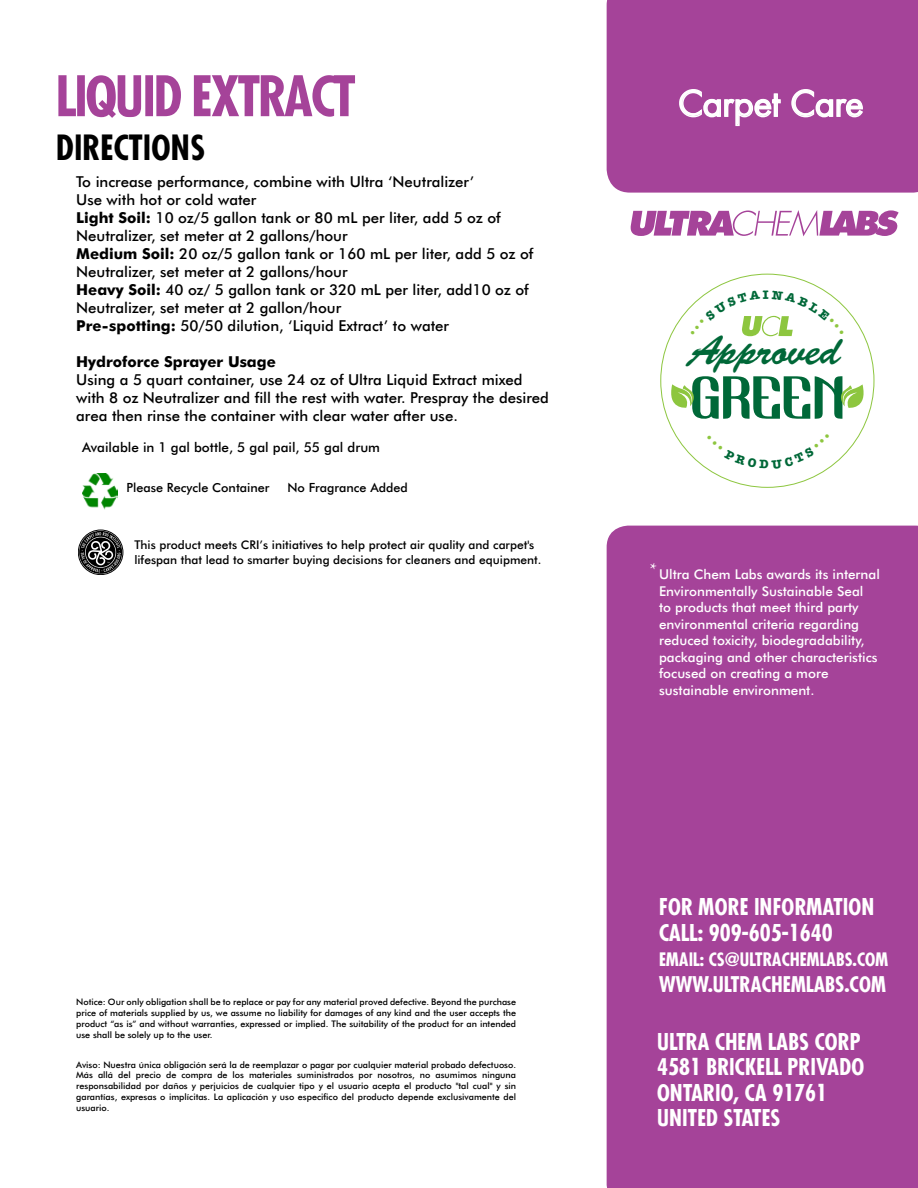
<style>
.page{position:relative;width:918px;height:1188px;background:#fff}
.page>*{position:absolute;margin:0;border:0;box-sizing:border-box;transform-origin:0 0}
.t1{font:700 condensed 54.15px "Futura";letter-spacing:-.04em;color:#a54399}
.t2{font:51.15px "Nudely Regular One Demo Version";letter-spacing:-.01em;color:#006838}
.t3{font:41.7px "Brush Script Std";letter-spacing:-.01em;color:#006838}
.t4{font:39px "Futura";letter-spacing:-.015em;color:#fff}
.t5{font:700 condensed 33.75px "Futura";color:#000}
.t6{font:700 condensed 22.5px/25.5px "Futura";color:#fff}
.t7{font:700 condensed 21px "Futura";color:#fff}
.t8{font:700 condensed 18px "Futura";color:#fff}
.t9{font:18px "Minion Pro";color:#fff}
.t10{font:15px/18px "Futura Md BT Medium";color:#000}
.t11{font:15px "Futura Md BT Bold";color:#000}
.t12{font:13.5px/16.5px "Futura Md BT Medium";color:#fff}
.t13{font:13.5px "Futura Md BT Medium";color:#000}
.t14{font:12.6px "Futura Md BT Medium";color:#000}
.t15{font:12px/14.4px "Futura Md BT Medium";color:#000}
.t16{font:9px/10.8px "Futura Md BT Medium";color:#000;text-align:justify}
.s1{font-family:"Futura Md BT Bold"}
</style>
<div class="page">
<div style="left:607px;top:526px;width:311px;height:662px;background:#a54399"></div>
<div style="left:607px;top:0;width:311px;height:193px;background:#a54399"></div>
<svg style="left:841px;top:384px;width:23px;height:24px"></svg>
<svg style="left:671px;top:384px;width:23px;height:24px"></svg>
<img style="left:82px;top:474px;width:36px;height:36px">
<svg style="left:678px;top:88px;width:104px;height:39px"></svg>
<svg style="left:791px;top:88px;width:73px;height:30px"></svg>
<svg style="left:630px;top:210px;width:269px;height:26px"></svg>
<div style="left:78px;top:530px;width:45px;height:45px;border:1px solid #000;border-radius:50%"></div>
<svg style="left:79px;top:531px;width:43px;height:43px"></svg>
<svg style="left:81px;top:532px;width:40px;height:40px"></svg>
<svg style="left:690px;top:290px;width:154px;height:46px"></svg>
<h1 class="t1" style="left:56px;top:61px;width:301px">LIQUID EXTRACT</h1>
<h3 class="t5" style="left:56px;top:125px;width:151px">DIRECTIONS</h3>
<p class="t10" style="left:76px;top:172px;width:459px">To increase performance, combine with Ultra ‘Neutralizer’<br>Use with hot or cold water<br><span class="s1">Light Soil:</span> 10 oz/5 gallon tank or 80 mL per liter, add 5 oz of Neutralizer, set meter at 2 gallons/hour<br><span class="s1">Medium Soil:</span> 20 oz/5 gallon tank or 160 mL per liter, add 5 oz of Neutralizer, set meter at 2 gallons/hour<br><span class="s1">Heavy Soil:</span> 40 oz/ 5 gallon tank or 320 mL per liter, add10 oz of Neutralizer, set meter at 2 gallon/hour<br><span class="s1">Pre-spotting:</span> 50/50 dilution, ‘Liquid Extract’ to water</p>
<h3 class="t11" style="left:76px;top:352px;width:201px">Hydroforce Sprayer Usage</h3>
<h3 class="t10" style="left:76px;top:370px;width:474px">Using a 5 quart container, use 24 oz of Ultra Liquid Extract mixed with 8 oz Neutralizer and fill the rest with water. Prespray the desired area then rinse the container with clear water after use.</h3>
<h3 class="t13" style="left:82px;top:439px;width:299px">Available in 1 gal bottle, 5 gal pail, 55 gal drum</h3>
<h3 class="t14" style="left:126px;top:480px;width:145px">Please Recycle Container</h3>
<h3 class="t14" style="left:287px;top:480px;width:122px">No Fragrance Added</h3>
<h3 class="t15" style="left:134px;top:538px;width:409px">This product meets CRI’s initiatives to help protect air quality and carpet's lifespan that lead to smarter buying decisions for cleaners and equipment.</h3>
<p class="t16" style="left:76px;top:997px;width:441px">Notice: Our only obligation shall be to replace or pay for any material proved defective. Beyond the purchase price of materials supplied by us, we assume no liability for damages of any kind and the user accepts the product “as is” and without warranties, expressed or implied. The suitability of the product for an intended use shall be solely up to the user.</p>
<p class="t16" style="left:76px;top:1059px;width:441px">Aviso: Nuestra única obligación será la de reemplazar o pagar por cualquier material probado defectuoso.<br>Más allá del precio de compra de los materiales suministrados por nosotros, no asumimos ninguna responsabilidad por daños y perjuicios de cualquier tipo y el usuario acepta el producto "tal cual" y sin garantías, expresas o implícitas. La aplicación y uso especifico del producto depende exclusivamente del usuario.</p>
<h3 class="t4" style="left:678px;top:86px;width:187px">Carpet Care</h3>
<h3 class="t3" style="left:689px;top:327px;width:154px">Approved</h3>
<h2 class="t2" style="left:690px;top:364px;width:157px">GREEN</h2>
<h3 class="t9" style="left:650px;top:558px;width:9px">*</h3>
<p class="t12" style="left:659px;top:566px;width:222px">Ultra Chem Labs awards its internal Environmentally Sustainable Seal<br>to products that meet third party environmental criteria regarding reduced toxicity, biodegradability, packaging and other characteristics focused on creating a more sustainable environment.</p>
<h3 class="t6" style="left:659px;top:894px;width:217px">FOR MORE INFORMATION<br>CALL: 909-605-1640</h3>
<h3 class="t8" style="left:659px;top:948px;width:231px">EMAIL: CS@ULTRACHEMLABS.COM</h3>
<h3 class="t7" style="left:659px;top:971px;width:229px">WWW.ULTRACHEMLABS.COM</h3>
<h3 class="t6" style="left:657px;top:1029px;width:209px">ULTRA CHEM LABS CORP<br>4581 BRICKELL PRIVADO<br>ONTARIO, CA 91761<br>UNITED STATES</h3>
</div>
